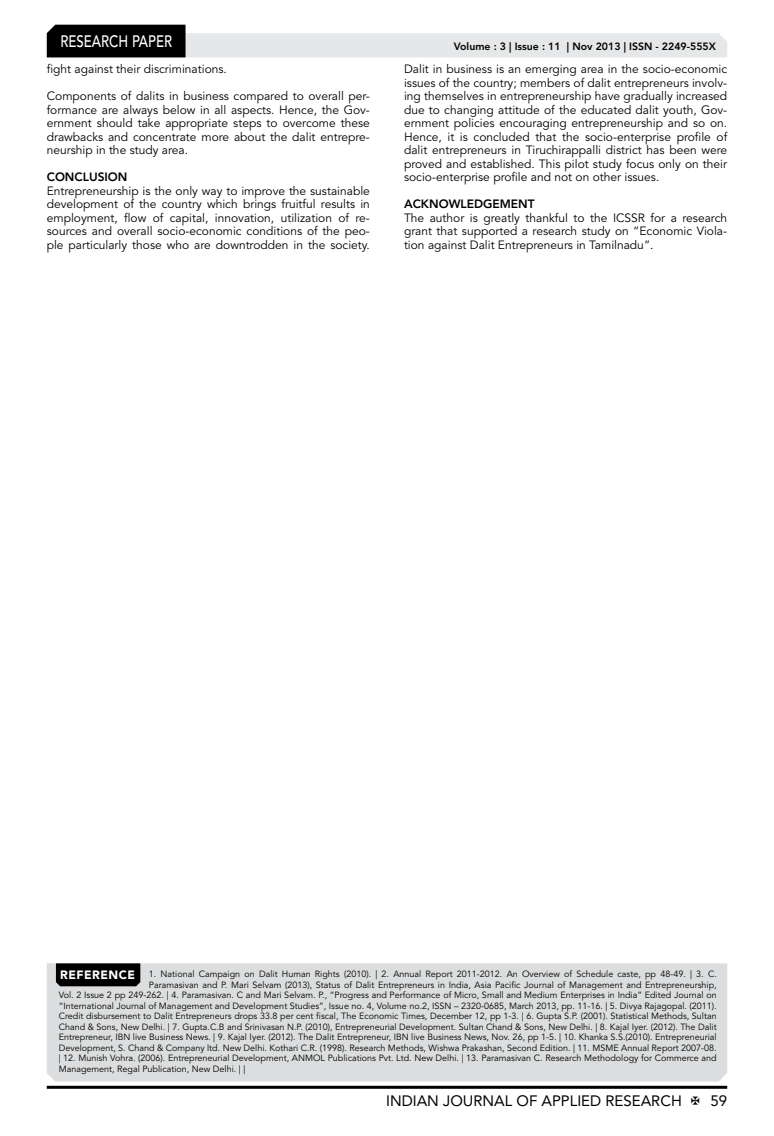
<style>
.page{position:relative;width:774px;height:1136px;background:#fff}
.page>*{position:absolute;margin:0;border:0;box-sizing:border-box;transform-origin:0 0}
.t1{font:500 16.5px "Avenir LT Std";color:#fff;scale:.8 1}
.t2{font:15px "Avenir LT Std";color:#000}
.t3{font:12px/13.5px "Avenir LT Std";color:#000;text-align:justify}
.t4{font:800 12px "Avenir LT Std";color:#000}
.t5{font:800 10.5px "Avenir LT Std";color:#000}
.t6{font:9px "Avenir LT Std";color:#000}
.s1{font-weight:900;font-size:12px;color:#fff}
</style>
<div class="page">
<hr style="left:47px;top:1085px;width:680px;height:3px;background:#000">
<svg style="left:47px;top:25px;width:680px;height:32px"></svg>
<div style="left:47px;top:963px;width:680px;height:118px;background:#dcddde"></div>
<div style="left:56px;top:963px;width:84px;height:23px;background:#000"></div>
<h1 class="t1" style="left:60px;top:32px;width:139px">RESEARCH PAPER</h1>
<h3 class="t3" style="left:47px;top:62px;width:182px">fight against their discriminations.</h3>
<p class="t3" style="left:47px;top:89px;width:325px">Components of dalits in business compared to overall per&shy;formance are always below in all aspects. Hence, the Gov&shy;ernment should take appropriate steps to overcome these drawbacks and concentrate more about the dalit entrepre&shy;neurship in the study area.</p>
<h3 class="t4" style="left:47px;top:170px;width:82px">CONCLUSION</h3>
<p class="t3" style="left:47px;top:184px;width:325px">Entrepreneurship is the only way to improve the sustainable development of the country which brings fruitful results in employment, flow of capital, innovation, utilization of re&shy;sources and overall socio-economic conditions of the peo&shy;ple particularly those who are downtrodden in the society.</p>
<p class="t5" style="left:454px;top:41px;width:264px">Volume : 3 | Issue : 11 | Nov 2013 | ISSN - 2249-555X</p>
<p class="t3" style="left:404px;top:62px;width:325px">Dalit in business is an emerging area in the socio-economic issues of the country; members of dalit entrepreneurs involv&shy;ing themselves in entrepreneurship have gradually increased due to changing attitude of the educated dalit youth, Gov&shy;ernment policies encouraging entrepreneurship and so on.<br>Hence, it is concluded that the socio-enterprise profile of dalit entrepreneurs in Tiruchirappalli district has been were proved and established. This pilot study focus only on their socio-enterprise profile and not on other issues.</p>
<h3 class="t4" style="left:404px;top:197px;width:132px">ACKNOWLEDGEMENT</h3>
<h3 class="t3" style="left:404px;top:211px;width:325px">The author is greatly thankful to the ICSSR for a research grant that supported a research study on “Economic Viola&shy;tion against Dalit Entrepreneurs in Tamilnadu”.</h3>
<p class="t6" style="left:60px;top:968px;width:658px"><span class="s1">REFERENCE</span> 1. National Campaign on Dalit Human Rights (2010). | 2. Annual Report 2011-2012. An Overview of Schedule caste, pp 48-49. | 3. C.</p>
<p class="t6" style="left:149px;top:979px;width:569px">Paramasivan and P. Mari Selvam (2013), Status of Dalit Entrepreneurs in India, Asia Pacific Journal of Management and Entrepreneurship,</p>
<p class="t6" style="left:59px;top:990px;width:659px">Vol. 2 Issue 2 pp 249-262. | 4. Paramasivan. C and Mari Selvam. P., “Progress and Performance of Micro, Small and Medium Enterprises in India” Edited Journal on</p>
<p class="t6" style="left:59px;top:1000px;width:659px">“International Journal of Management and Development Studies”, Issue no. 4, Volume no.2, ISSN – 2320-0685, March 2013, pp. 11-16. | 5. Divya Rajagopal. (2011).</p>
<p class="t6" style="left:59px;top:1011px;width:660px">Credit disbursement to Dalit Entrepreneurs drops 33.8 per cent fiscal, The Economic Times, December 12, pp 1-3. | 6. Gupta S.P. (2001). Statistical Methods, Sultan</p>
<p class="t6" style="left:59px;top:1021px;width:659px">Chand &amp; Sons, New Delhi. | 7. Gupta.C.B and Srinivasan N.P. (2010), Entrepreneurial Development. Sultan Chand &amp; Sons, New Delhi. | 8. Kajal Iyer. (2012). The Dalit</p>
<p class="t6" style="left:59px;top:1032px;width:659px">Entrepreneur, IBN live Business News. | 9. Kajal Iyer. (2012). The Dalit Entrepreneur, IBN live Business News, Nov. 26, pp 1-5. | 10. Khanka S.S.(2010). Entrepreneurial</p>
<p class="t6" style="left:59px;top:1042px;width:659px">Development, S. Chand &amp; Company ltd. New Delhi. Kothari C.R. (1998). Research Methods, Wishwa Prakashan, Second Edition. | 11. MSME Annual Report 2007-08.</p>
<p class="t6" style="left:59px;top:1053px;width:659px">| 12. Munish Vohra. (2006). Entrepreneurial Development, ANMOL Publications Pvt. Ltd. New Delhi. | 13. Paramasivan C. Research Methodology for Commerce and</p>
<p class="t6" style="left:59px;top:1063px;width:188px">Management, Regal Publication, New Delhi. | |</p>
<h2 class="t2" style="left:386px;top:1091px;width:297px">INDIAN JOURNAL OF APPLIED RESEARCH</h2>
<h2 class="t2" style="left:710px;top:1091px;width:18px">59</h2>
</div>
